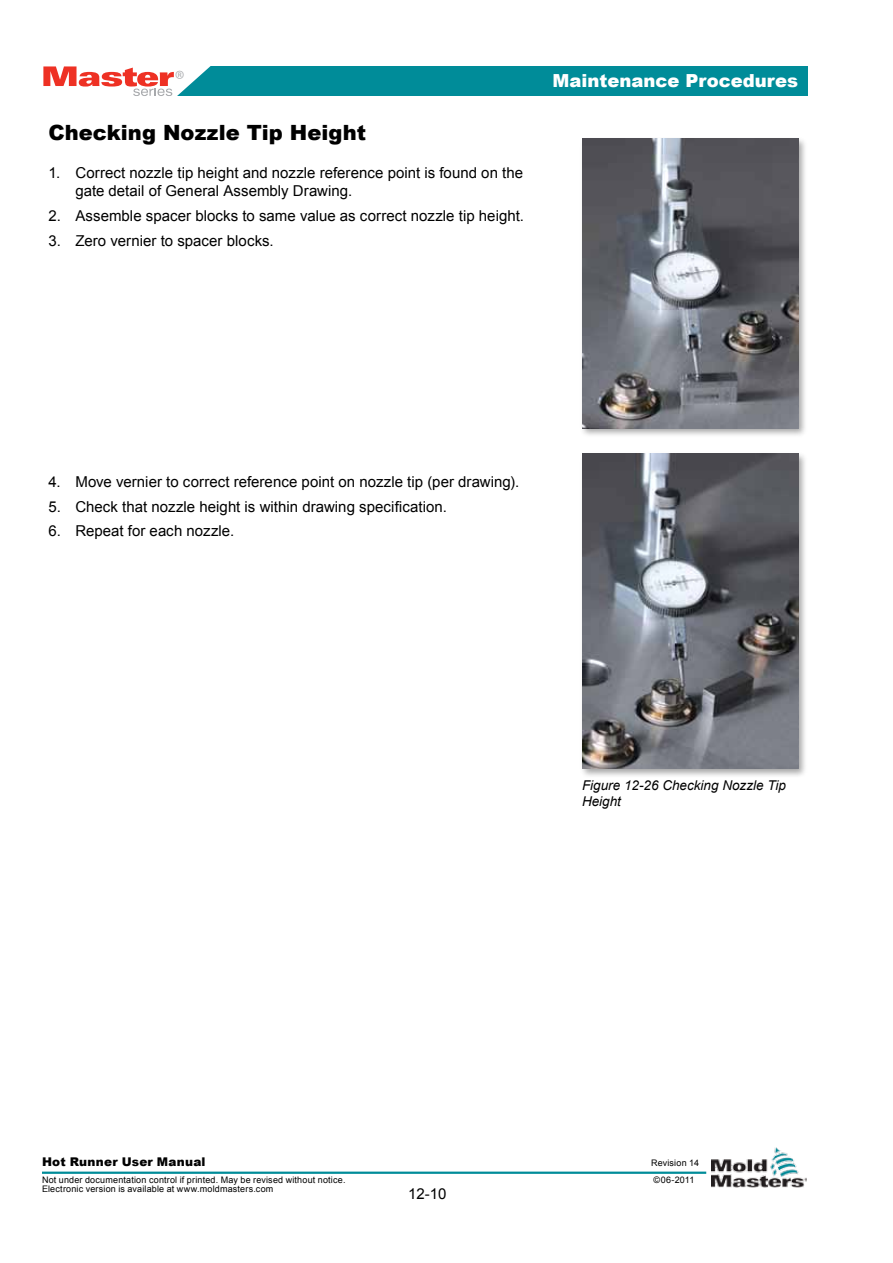
<style>
.page{position:relative;width:893px;height:1263px;background:#fff}
.page>*{position:absolute;margin:0;border:0;box-sizing:border-box;transform-origin:0 0}
.t1{font:900 21px "Arial";letter-spacing:.005em;color:#000}
.t2{font:900 18px "Arial";color:#fff}
.t3{font:18px "Myriad";color:#a7a9ac}
.t4{font:15px/18px "Arial";letter-spacing:.005em;color:#000}
.t5{font:italic 13.5px/16.2px "Arial";color:#000}
.t6{font:900 12px "Arial";letter-spacing:.02em;color:#000}
.t7{font:9px "Arial";letter-spacing:.02em;color:#000}
</style>
<div class="page">
<div style="left:144px;top:66px;width:664px;height:30px;background:#008c99"></div>
<svg style="left:43px;top:66px;width:168px;height:30px"></svg>
<img style="left:711px;top:1147px;width:95px;height:40px">
<hr style="left:42px;top:1171px;width:664px;height:3px;background:#008c99">
<div style="left:580px;top:451px;width:228px;height:327px;background:#000;opacity:.35"></div>
<img style="left:582px;top:454px;width:216px;height:315px">
<div style="left:580px;top:136px;width:228px;height:302px;background:#000;opacity:.35"></div>
<img style="left:582px;top:139px;width:216px;height:289px">
<p class="t3" style="left:175px;top:68px;width:11px">®</p>
<p class="t2" style="left:552px;top:67px;width:247px">Maintenance Procedures</p>
<h1 class="t1" style="left:48px;top:117px;width:319px">Checking Nozzle Tip Height</h1>
<p class="t4" style="left:75px;top:164px;width:449px;text-indent:-27px">1. Correct nozzle tip height and nozzle reference point is found on the gate detail of General Assembly Drawing.</p>
<p class="t4" style="left:48px;top:207px;width:477px">2. Assemble spacer blocks to same value as correct nozzle tip height.</p>
<p class="t4" style="left:48px;top:232px;width:227px">3. Zero vernier to spacer blocks.</p>
<p class="t4" style="left:48px;top:473px;width:472px">4. Move vernier to correct reference point on nozzle tip (per drawing).</p>
<p class="t4" style="left:48px;top:497px;width:400px">5. Check that nozzle height is within drawing specification.</p>
<p class="t4" style="left:48px;top:522px;width:187px">6. Repeat for each nozzle.</p>
<p class="t5" style="left:582px;top:777px;width:205px">Figure 12-26 Checking Nozzle Tip<br>Height</p>
<p class="t6" style="left:42px;top:1153px;width:165px">Hot Runner User Manual</p>
<p class="t7" style="left:651px;top:1157px;width:49px">Revision 14</p>
<p class="t4" style="left:408px;top:1185px;width:40px">12-10</p>
<p class="t7" style="left:42px;top:1174px;width:305px">Not under documentation control if printed. May be revised without notice.</p>
<p class="t7" style="left:654px;top:1174px;width:42px">©06-2011</p>
<p class="t7" style="left:42px;top:1183px;width:233px">Electronic version is available at www.moldmasters.com</p>
</div>
